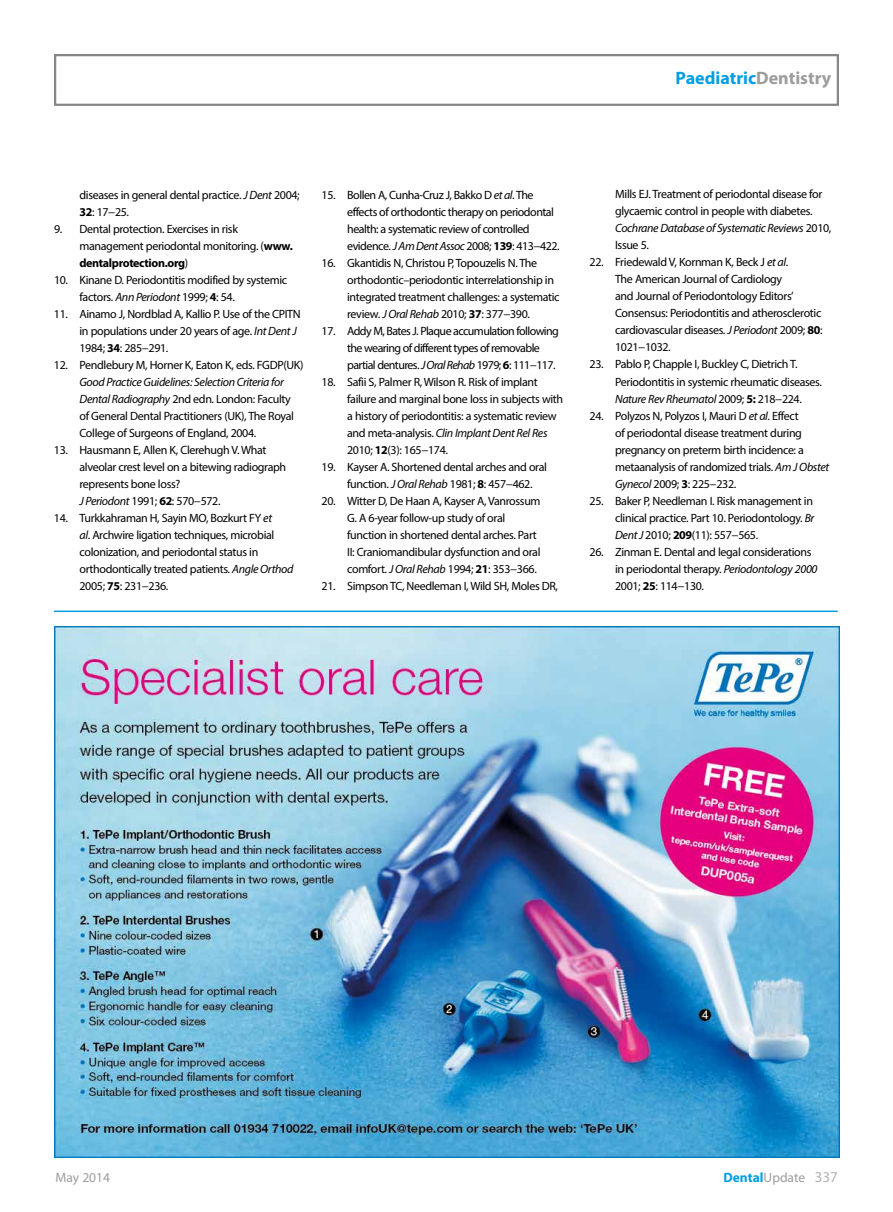
<style>
.page{position:relative;width:893px;height:1212px;background:#fff}
.page>*{position:absolute;margin:0;border:0;box-sizing:border-box;transform-origin:0 0}
.t1{font:700 18px "Myriad Pro";color:#009fe3}
.t2{font:700 13.5px "Myriad Pro";color:#009fe3}
.t3{font:13.5px "Myriad Pro";color:#9d9d9c}
.t4{font:12px/17px "Myriad Pro";letter-spacing:-.03em;color:#000}
.t5{font:12px/17px "Myriad Pro";letter-spacing:-.05em;color:#000}
.s1{color:#9d9d9c}
.s2{font-style:italic}
.s3{font-weight:700}
.s4{font-weight:400;color:#9d9d9c}
.s5{font-weight:400;font-size:15px;color:#b3b2b2}
</style>
<div class="page">
<div style="left:54px;top:54px;width:785px;height:52px;border:2px solid #878787"></div>
<img style="left:54px;top:626px;width:785px;height:532px">
<hr style="left:54px;top:610px;width:784px;height:2px;background:#009fe3">
<h1 class="t1" style="left:676px;top:66px;width:157px">Paediatric<span class="s1">Dentistry</span></h1>
<p class="t4" style="left:80px;top:186px;width:222px">diseases in general dental practice. <span class="s2">J Dent</span> 2004;<br><span class="s3">32</span>: 17−25.</p>
<p class="t4" style="left:80px;top:220px;width:215px;text-indent:-26px">9. Dental protection. Exercises in risk management periodontal monitoring. (<span class="s3">www. dentalprotection.org</span>)</p>
<p class="t4" style="left:80px;top:271px;width:209px;text-indent:-26px">10. Kinane D. Periodontitis modified by systemic factors. <span class="s2">Ann Periodont</span> 1999; <span class="s3">4</span>: 54.</p>
<p class="t4" style="left:79px;top:305px;width:223px;text-indent:-26px">11. Ainamo J, Nordblad A, Kallio P. Use of the CPITN in populations under 20 years of age. <span class="s2">Int Dent J<br></span>1984; <span class="s3">34</span>: 285−291.</p>
<p class="t4" style="left:54px;top:356px;width:251px">12. Pendlebury M, Horner K, Eaton K, eds. FGDP(UK)</p>
<p class="t4" style="left:79px;top:373px;width:216px"><span class="s2">Good Practice Guidelines: Selection Criteria for Dental Radiography</span> 2nd edn. London: Faculty of General Dental Practitioners (UK), The Royal College of Surgeons of England, 2004.</p>
<p class="t4" style="left:79px;top:441px;width:208px;text-indent:-26px">13. Hausmann E, Allen K, Clerehugh V. What alveolar crest level on a bitewing radiograph represents bone loss?<br><span class="s2">J Periodont</span> 1991; <span class="s3">62</span>: 570−572.</p>
<p class="t4" style="left:79px;top:509px;width:215px;text-indent:-26px">14. Turkkahraman H, Sayin MO, Bozkurt FY <span class="s2">et<br>al</span>. Archwire ligation techniques, microbial colonization, and periodontal status in orthodontically treated patients. <span class="s2">Angle Orthod </span>2005; <span class="s3">75</span>: 231−236.</p>
<p class="t4" style="left:347px;top:186px;width:214px;text-indent:-26px">15. Bollen A, Cunha-Cruz J, Bakko D <span class="s2">et al</span>. The effects of orthodontic therapy on periodontal health: a systematic review of controlled evidence. <span class="s2">J Am Dent Assoc</span> 2008; <span class="s3">139</span>: 413−422.</p>
<p class="t4" style="left:347px;top:254px;width:214px;text-indent:-26px">16. Gkantidis N, Christou P, Topouzelis N. The orthodontic–periodontic interrelationship in integrated treatment challenges: a systematic review. <span class="s2">J Oral Rehab</span> 2010; <span class="s3">37</span>: 377−390.</p>
<p class="t5" style="left:347px;top:322px;width:213px;text-indent:-26px">17. Addy M, Bates J. Plaque accumulation following the wearing of different types of removable partial dentures. <span class="s2">J Oral Rehab</span> 1979; <span class="s3">6</span>: 111−117.</p>
<p class="t4" style="left:347px;top:373px;width:218px;text-indent:-26px">18. Safii S, Palmer R, Wilson R. Risk of implant failure and marginal bone loss in subjects with a history of periodontitis: a systematic review and meta-analysis. <span class="s2">Clin Implant Dent Rel Res </span>2010; <span class="s3">12</span>(3): 165−174.</p>
<p class="t4" style="left:347px;top:458px;width:201px;text-indent:-26px">19. Kayser A. Shortened dental arches and oral function. <span class="s2">J Oral Rehab</span> 1981; <span class="s3">8</span>: 457−462.</p>
<p class="t4" style="left:347px;top:492px;width:195px;text-indent:-26px">20. Witter D, De Haan A, Kayser A, Vanrossum G. A 6-year follow-up study of oral function in shortened dental arches. Part II: Craniomandibular dysfunction and oral comfort. <span class="s2">J Oral Rehab</span> 1994; <span class="s3">21</span>: 353−366.</p>
<p class="t4" style="left:322px;top:577px;width:238px">21. Simpson TC, Needleman I, Wild SH, Moles DR,</p>
<p class="t4" style="left:615px;top:186px;width:218px">Mills EJ. Treatment of periodontal disease for glycaemic control in people with diabetes.<br><span class="s2">Cochrane Database of Systematic Reviews</span> 2010, Issue 5.</p>
<p class="t4" style="left:615px;top:254px;width:209px;text-indent:-26px">22. Friedewald V, Kornman K, Beck J <span class="s2">et al</span>.<br>The American Journal of Cardiology<br>and Journal of Periodontology Editors’ Consensus: Periodontitis and atherosclerotic cardiovascular diseases. <span class="s2">J Periodont</span> 2009; <span class="s3">80</span>:<br>1021−1032.</p>
<p class="t4" style="left:615px;top:356px;width:208px;text-indent:-26px">23. Pablo P, Chapple I, Buckley C, Dietrich T.<br>Periodontitis in systemic rheumatic diseases.<br><span class="s2">Nature Rev Rheumatol</span> 2009; <span class="s3">5:</span> 218−224.</p>
<p class="t4" style="left:615px;top:407px;width:216px;text-indent:-26px">24. Polyzos N, Polyzos I, Mauri D <span class="s2">et al</span>. Effect<br>of periodontal disease treatment during pregnancy on preterm birth incidence: a metaanalysis of randomized trials. <span class="s2">Am J Obstet Gynecol</span> 2009; <span class="s3">3</span>: 225−232.</p>
<p class="t4" style="left:615px;top:492px;width:201px;text-align:justify;text-indent:-26px">25. Baker P, Needleman I. Risk management in clinical practice. Part 10. Periodontology. <span class="s2">Br Dent J</span> 2010; <span class="s3">209</span>(11): 557−565.</p>
<p class="t4" style="left:615px;top:543px;width:204px;text-indent:-26px">26. Zinman E. Dental and legal considerations in periodontal therapy. <span class="s2">Periodontology 2000<br></span>2001; <span class="s3">25</span>: 114−130.</p>
<p class="t3" style="left:56px;top:1168px;width:56px">May 2014</p>
<p class="t2" style="left:723px;top:1168px;width:116px">Dental<span class="s4">Update</span> <span class="s5">337</span></p>
</div>
